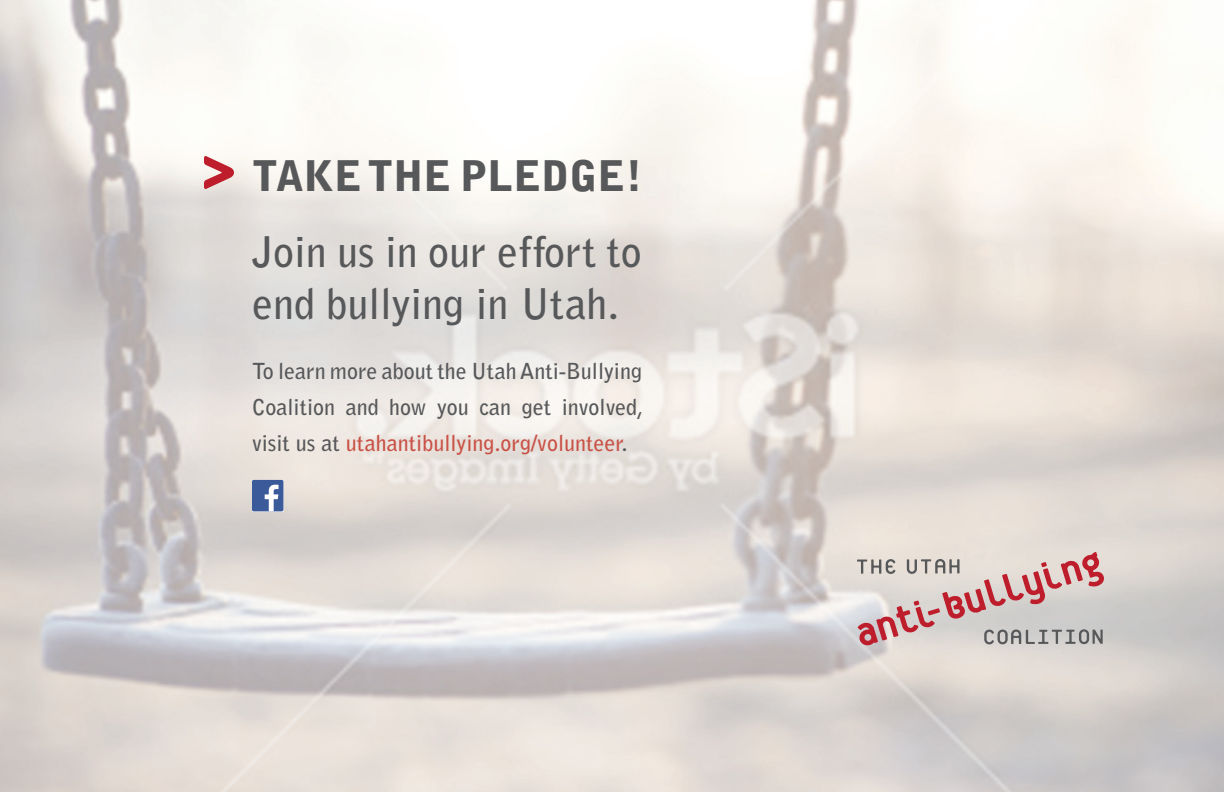
<style>
.page{position:relative;width:1224px;height:792px;background:#fff}
.page>*{position:absolute;margin:0;border:0;box-sizing:border-box;transform-origin:0 0}
.t1{font:700 42px "Bell Gothic Std";color:#57585a}
.t2{font:900 42px "Bell Gothic Std";color:#57585a}
.t3{font:700 22px/36px "Bell Gothic Std";color:#57585a;text-align:justify}
.s1{color:#c95247}
</style>
<div class="page">
<img style="left:0;top:0;width:1224px;height:792px">
<svg style="left:857px;top:552px;width:248px;height:94px;background:#d1bab8"></svg>
<svg style="left:252px;top:480px;width:32px;height:31px"></svg>
<div style="left:252px;top:480px;width:31px;height:31px;background:#3b5a9a;border-radius:2px"></div>
<svg style="left:265px;top:485px;width:14px;height:26px"></svg>
<svg style="left:204px;top:156px;width:30px;height:33px"></svg>
<p class="t2" style="left:252px;top:152px;width:392px">TAKE THE PLEDGE!</p>
<p class="t1" style="left:252px;top:227px;width:391px">Join us in our effort to</p>
<p class="t1" style="left:252px;top:279px;width:369px">end bullying in Utah.</p>
<p class="t3" style="left:252px;top:354px;width:393px">To learn more about the Utah Anti-Bullying Coalition and how you can get involved, visit us at <span class="s1">utahantibullying.org/volunteer</span>.</p>
</div>
